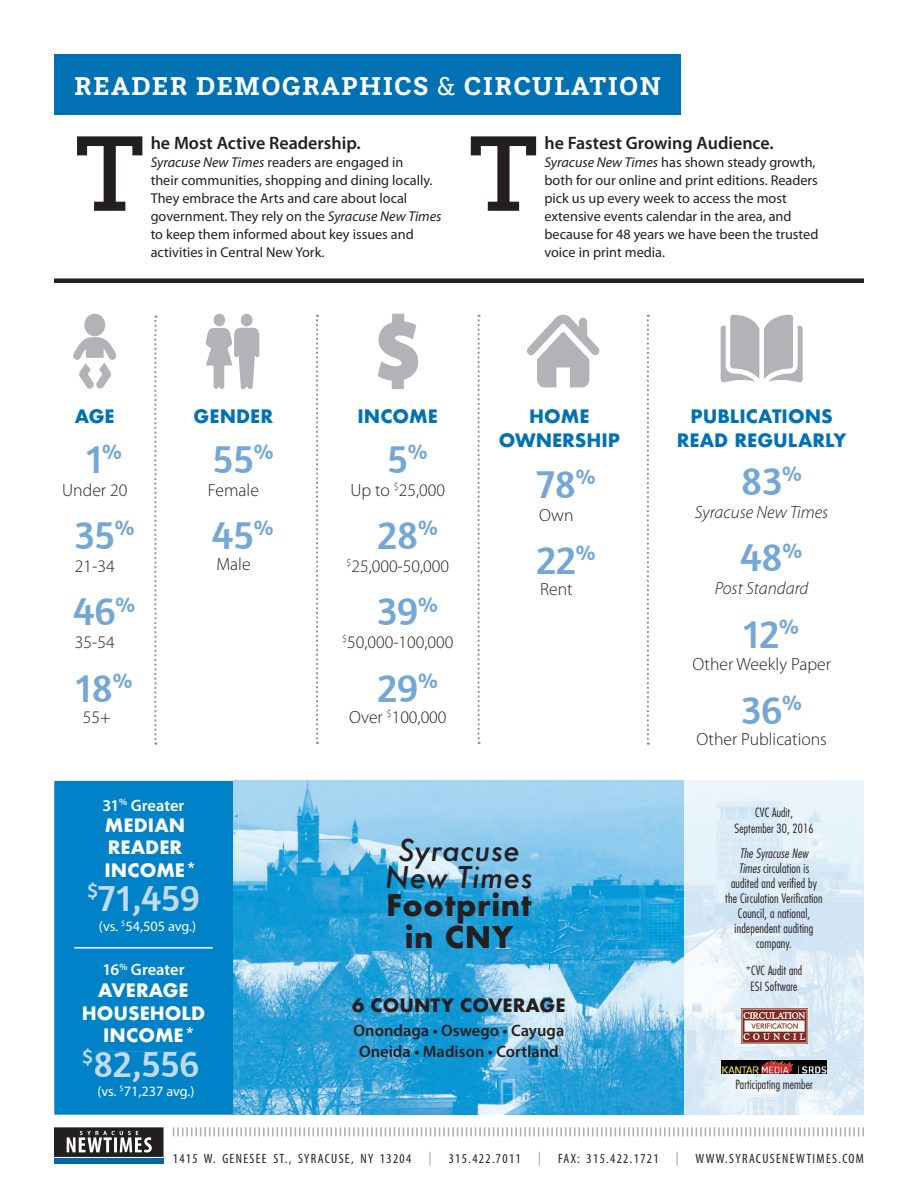
<style>
.page{position:relative;width:918px;height:1188px;background:#fff}
.page>*{position:absolute;margin:0;border:0;box-sizing:border-box;transform-origin:0 0}
.t1{font:500 112.65px "Questa Slab";color:#231f20}
.t2{font:41.7px "Amaranth";letter-spacing:-.02em;color:#74a7d5}
.t3{font:38.85px "Amaranth";letter-spacing:-.02em;color:#c2daf0}
.t4{font:italic 500 29.25px/27.6px "Futura";letter-spacing:.02em;color:#231f20;text-align:center}
.t5{font:700 29.25px/32.4px "Futura";letter-spacing:.02em;color:#231f20;text-align:center}
.t6{font:700 27px "Questa Slab";letter-spacing:.05em;color:#fff}
.t7{font:700 18px/24px "Futura";color:#0072b4;text-align:center}
.t8{font:600 18px "Myriad Pro";color:#231f20}
.t9{font:700 18px/22.5px "Futura";color:#fff}
.t10{font:700 18px "Futura";color:#231f20}
.t11{font:300 17.7px "Myriad Pro";color:#231f20}
.t12{font:italic 300 17.7px "Myriad Pro";color:#231f20}
.t13{font:600 16.5px/21.8px "Myriad Pro";color:#231f20;text-align:center}
.t14{font:600 16.5px "Myriad Pro";letter-spacing:-.005em;color:#fff}
.t15{font:14.25px/18px "Myriad Pro";color:#231f20}
.t16{font:14.25px "Myriad Pro";letter-spacing:-.005em;color:#fff}
.t17{font:condensed 13.5px "Myriad Pro";letter-spacing:.1em;color:#231f20}
.t18{font:condensed 13.5px "Myriad Pro";color:#939598}
.t19{font:300 condensed 12.75px/15px "Futura Std";letter-spacing:.01em;color:#231f20;text-align:center}
.t20{font:300 condensed 12.3px/16.5px "Futura Std";letter-spacing:.01em;color:#231f20;text-align:center}
.s1{font-weight:400}
.s2{font-style:italic}
.s3{color:#939598}
</style>
<div class="page">
<svg style="left:173px;top:1127px;width:691px;height:9px"></svg>
<svg style="left:54px;top:1127px;width:110px;height:30px;background:#565354"></svg>
<div style="left:54px;top:1158px;width:110px;height:5px;background:#0068a5"></div>
<div style="left:54px;top:54px;width:627px;height:61px;background:#0072b4"></div>
<div style="left:54px;top:278px;width:810px;height:5px;background:#231f20"></div>
<div style="left:84px;top:314px;width:21px;height:22px;background:#b2b3b7;border-radius:50%"></div>
<svg style="left:73px;top:337px;width:44px;height:52px"></svg>
<div style="left:241px;top:314px;width:12px;height:12px;background:#b2b3b7;border-radius:50%"></div>
<div style="left:214px;top:314px;width:11px;height:12px;background:#b2b3b7;border-radius:50%"></div>
<svg style="left:206px;top:328px;width:54px;height:61px"></svg>
<svg style="left:154px;top:315px;width:3px;height:430px"></svg>
<svg style="left:316px;top:315px;width:2px;height:429px"></svg>
<svg style="left:477px;top:315px;width:3px;height:429px"></svg>
<svg style="left:378px;top:314px;width:40px;height:75px"></svg>
<svg style="left:527px;top:315px;width:72px;height:72px"></svg>
<svg style="left:647px;top:315px;width:2px;height:430px"></svg>
<svg style="left:721px;top:315px;width:82px;height:67px"></svg>
<div style="left:54px;top:781px;width:180px;height:334px;background:#0082c8"></div>
<img style="left:234px;top:781px;width:450px;height:334px">
<svg style="left:684px;top:781px;width:180px;height:334px;background:#dfedf7"></svg>
<img style="left:741px;top:1008px;width:66px;height:35px">
<img style="left:722px;top:1060px;width:104px;height:14px">
<div style="left:88px;top:882px;width:9px;height:18px;background:#0082c8"></div>
<div style="left:98px;top:886px;width:100px;height:31px;background:#0082c8"></div>
<div style="left:83px;top:1048px;width:9px;height:18px;background:#0082c8"></div>
<div style="left:95px;top:1052px;width:103px;height:31px;background:#0082c8"></div>
<hr style="left:74px;top:947px;width:139px;height:2px;background:#fff">
<h3 class="t6" style="left:74px;top:68px;width:588px">READER DEMOGRAPHICS <span class="s1">&amp;</span> CIRCULATION</h3>
<h1 class="t1" style="left:74px;top:102px;width:72px">T</h1>
<p class="t8" style="left:544px;top:132px;width:231px">he Fastest Growing Audience.</p>
<h1 class="t1" style="left:468px;top:102px;width:72px">T</h1>
<p class="t8" style="left:151px;top:132px;width:211px">he Most Active Readership.</p>
<p class="t15" style="left:151px;top:153px;width:292px"><span class="s2">Syracuse New Times</span> readers are engaged in<br>their communities, shopping and dining locally.<br>They embrace the Arts and care about local government. They rely on the <span class="s2">Syracuse New Times </span>to keep them informed about key issues and activities in Central New York.</p>
<p class="t15" style="left:544px;top:153px;width:275px"><span class="s2">Syracuse New Times</span> has shown steady growth, both for our online and print editions. Readers pick us up every week to access the most extensive events calendar in the area, and because for 48 years we have been the trusted voice in print media.</p>
<p class="t7" style="left:75px;top:404px;width:42px">AGE</p>
<h2 class="t2" style="left:87px;top:434px;width:37px">1<sup>%</sup></h2>
<p class="t11" style="left:62px;top:479px;width:67px">Under 20</p>
<h2 class="t2" style="left:74px;top:511px;width:62px">35<sup>%</sup></h2>
<p class="t11" style="left:75px;top:555px;width:41px">21-34</p>
<h2 class="t2" style="left:73px;top:587px;width:64px">46<sup>%</sup></h2>
<p class="t11" style="left:75px;top:632px;width:41px">35-54</p>
<h2 class="t2" style="left:76px;top:663px;width:58px">18<sup>%</sup></h2>
<p class="t11" style="left:83px;top:706px;width:29px">55+</p>
<p class="t7" style="left:194px;top:404px;width:81px">GENDER</p>
<h2 class="t2" style="left:213px;top:434px;width:63px">55<sup>%</sup></h2>
<p class="t11" style="left:208px;top:479px;width:52px">Female</p>
<h2 class="t2" style="left:212px;top:511px;width:63px">45<sup>%</sup></h2>
<p class="t11" style="left:216px;top:554px;width:36px">Male</p>
<p class="t14" style="left:103px;top:795px;width:83px">31<sup>%</sup> Greater</p>
<p class="t9" style="left:105px;top:814px;width:94px">MEDIAN<br>READER<br>INCOME*</p>
<h3 class="t3" style="left:87px;top:875px;width:115px"><sup>$</sup>71,459</h3>
<p class="t16" style="left:99px;top:917px;width:99px">(vs. <sup>$</sup>54,505 avg.)</p>
<p class="t14" style="left:102px;top:959px;width:84px">16<sup>%</sup> Greater</p>
<p class="t9" style="left:98px;top:979px;width:92px">AVERAGE</p>
<p class="t9" style="left:82px;top:1002px;width:125px">HOUSEHOLD</p>
<p class="t9" style="left:103px;top:1024px;width:94px">INCOME*</p>
<h3 class="t3" style="left:82px;top:1041px;width:119px"><sup>$</sup>82,556</h3>
<p class="t16" style="left:97px;top:1083px;width:99px">(vs. <sup>$</sup>71,237 avg.)</p>
<p class="t7" style="left:357px;top:404px;width:82px">INCOME</p>
<h2 class="t2" style="left:387px;top:434px;width:42px">5<sup>%</sup></h2>
<p class="t11" style="left:351px;top:479px;width:96px">Up to <sup>$</sup>25,000</p>
<h2 class="t2" style="left:377px;top:511px;width:63px">28<sup>%</sup></h2>
<p class="t11" style="left:346px;top:555px;width:104px"><sup>$</sup>25,000-50,000</p>
<h2 class="t2" style="left:377px;top:587px;width:63px">39<sup>%</sup></h2>
<p class="t11" style="left:342px;top:632px;width:113px"><sup>$</sup>50,000-100,000</p>
<h2 class="t2" style="left:377px;top:663px;width:63px">29<sup>%</sup></h2>
<p class="t11" style="left:349px;top:706px;width:99px">Over <sup>$</sup>100,000</p>
<p class="t7" style="left:499px;top:404px;width:123px">HOME<br>OWNERSHIP</p>
<h2 class="t2" style="left:536px;top:459px;width:61px">78<sup>%</sup></h2>
<p class="t11" style="left:539px;top:504px;width:36px">Own</p>
<h2 class="t2" style="left:536px;top:535px;width:61px">22<sup>%</sup></h2>
<p class="t11" style="left:540px;top:578px;width:34px">Rent</p>
<h3 class="t4" style="left:385px;top:836px;width:149px">Syracuse<br>New Times</h3>
<h3 class="t5" style="left:386px;top:889px;width:147px">Footprint in CNY</h3>
<p class="t10" style="left:352px;top:992px;width:215px">6 COUNTY COVERAGE</p>
<p class="t13" style="left:354px;top:1019px;width:212px">Onondaga • Oswego • Cayuga<br>Oneida • Madison • Cortland</p>
<p class="t7" style="left:677px;top:404px;width:171px">PUBLICATIONS<br>READ REGULARLY</p>
<h2 class="t2" style="left:741px;top:457px;width:63px">83<sup>%</sup></h2>
<p class="t12" style="left:695px;top:501px;width:135px">Syracuse New Times</p>
<h2 class="t2" style="left:740px;top:533px;width:64px">48<sup>%</sup></h2>
<p class="t12" style="left:715px;top:578px;width:95px">Post Standard</p>
<h2 class="t2" style="left:744px;top:609px;width:57px">12<sup>%</sup></h2>
<p class="t11" style="left:692px;top:654px;width:140px">Other Weekly Paper</p>
<h2 class="t2" style="left:741px;top:685px;width:63px">36<sup>%</sup></h2>
<p class="t11" style="left:696px;top:728px;width:132px">Other Publications</p>
<p class="t20" style="left:735px;top:804px;width:80px">CVC Audit,<br>September 30, 2016</p>
<p class="t19" style="left:725px;top:846px;width:99px"><span class="s2">The Syracuse New<br>Times</span> circulation is audited and verified by the Circulation Verification<br>Council, a national, independent auditing company.</p>
<p class="t20" style="left:746px;top:962px;width:58px">*CVC Audit and<br>ESI Software</p>
<p class="t20" style="left:735px;top:1076px;width:79px">Participating member</p>
<p class="t17" style="left:173px;top:1150px;width:240px">1415 W. GENESEE ST., SYRACUSE, NY 13204</p>
<p class="t18" style="left:429px;top:1149px;width:4px">|</p>
<p class="t17" style="left:449px;top:1150px;width:74px">315.422.7011</p>
<p class="t18" style="left:538px;top:1149px;width:4px">|</p>
<p class="t17" style="left:558px;top:1150px;width:102px">FAX: 315.422.1721</p>
<p class="t17" style="left:676px;top:1150px;width:189px"><span class="s3">|</span> WWW.SYRACUSENEWTIMES.COM</p>
</div>
